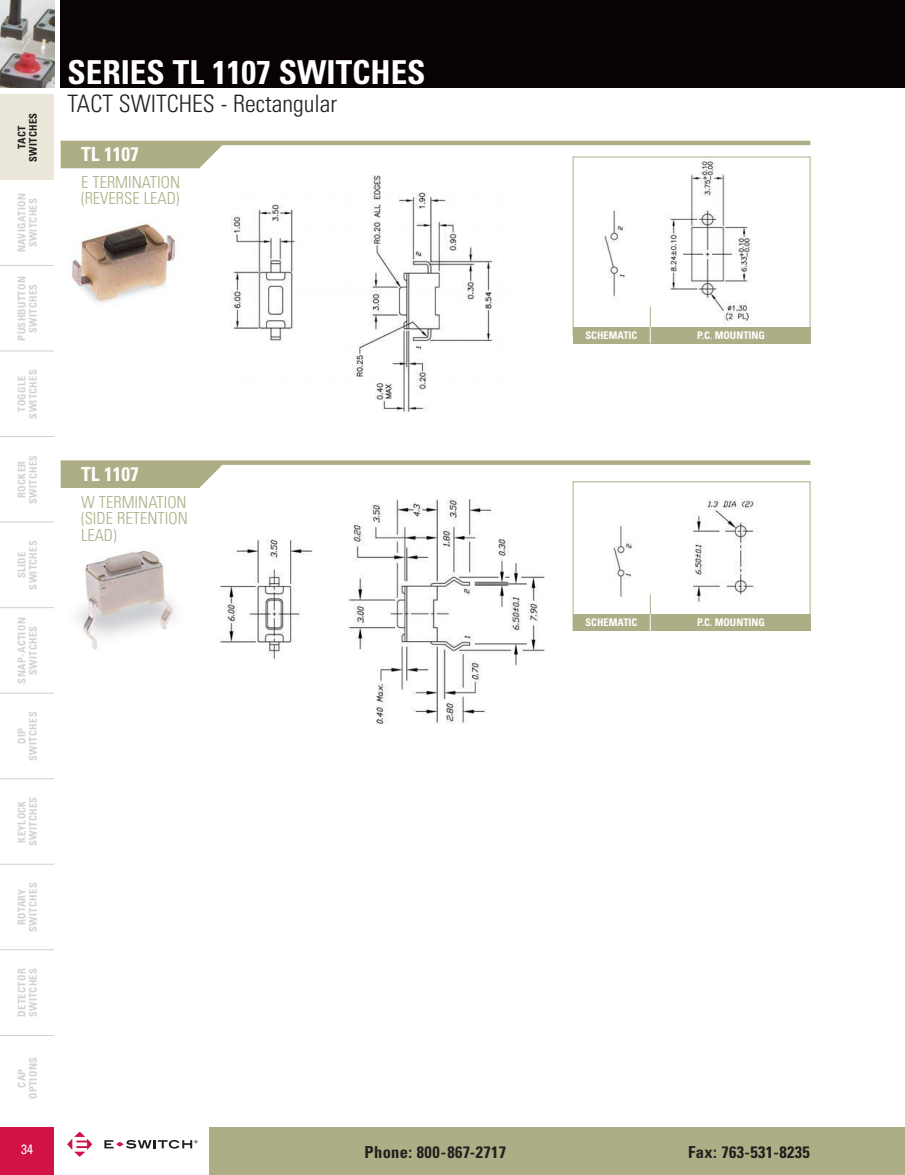
<style>
.page{position:relative;width:905px;height:1175px;background:#fff}
.page>*{position:absolute;margin:0;border:0;box-sizing:border-box;transform-origin:0 0}
.t1{font:700 condensed 33px "Univers";color:#fff}
.t2{font:300 condensed 24px "Univers";color:#221f1f}
.t3{font:700 condensed 19.5px "Univers";color:#fff}
.t4{font:300 condensed 16.5px/16.5px "Univers";color:#adae86}
.t5{font:700 condensed 16.5px "Univers";letter-spacing:.02em;color:#221f1f}
.t6{font:condensed 13.5px "Univers";color:#fff}
.t7{font:700 condensed 10.5px/11.2px "Univers";letter-spacing:.035em;color:#d1d2d3;text-align:center}
.t8{font:700 condensed 10.5px "Univers";color:#fff}
.t9{font:700 condensed 10.5px/11.2px "Univers";letter-spacing:.035em;color:#221f1f;text-align:center}
</style>
<div class="page">
<img style="left:230px;top:175px;width:266px;height:237px">
<img style="left:71px;top:218px;width:104px;height:88px">
<svg style="left:61px;top:145px;width:165px;height:23px;background:#b4b590"></svg>
<hr style="left:61px;top:141px;width:749px;height:4px;background:#adae86">
<img style="left:220px;top:498px;width:325px;height:227px">
<img style="left:78px;top:551px;width:96px;height:99px">
<svg style="left:61px;top:465px;width:161px;height:23px;background:#b2b38e"></svg>
<div style="left:61px;top:460px;width:749px;height:5px;background:#adae86"></div>
<img style="left:613px;top:498px;width:142px;height:105px">
<div style="left:572px;top:481px;width:238px;height:149px;border:1px solid #adae86"></div>
<div style="left:572px;top:614px;width:238px;height:17px;background:#adae86"></div>
<svg style="left:649px;top:594px;width:2px;height:37px"></svg>
<img style="left:604px;top:160px;width:148px;height:164px">
<div style="left:572px;top:157px;width:238px;height:179px;border:1px solid #adae86"></div>
<div style="left:572px;top:327px;width:238px;height:16px;background:#adae86"></div>
<svg style="left:649px;top:307px;width:2px;height:36px"></svg>
<div style="left:0;top:1127px;width:54px;height:47px;background:#d21145"></div>
<div style="left:209px;top:1127px;width:695px;height:47px;background:#adae86"></div>
<div style="left:61px;top:0;width:843px;height:88px;background:#080204"></div>
<img style="left:0;top:0;width:54px;height:88px">
<hr style="left:0;top:265px;width:54px;height:1px;background:#d1d2d3">
<hr style="left:0;top:350px;width:54px;height:1px;background:#d1d2d3">
<hr style="left:0;top:436px;width:54px;height:1px;background:#d1d2d3">
<hr style="left:0;top:521px;width:54px;height:1px;background:#d1d2d3">
<hr style="left:0;top:607px;width:54px;height:1px;background:#d1d2d3">
<hr style="left:0;top:692px;width:54px;height:1px;background:#d1d2d3">
<hr style="left:0;top:778px;width:54px;height:1px;background:#d1d2d3">
<hr style="left:0;top:863px;width:54px;height:1px;background:#d1d2d3">
<hr style="left:0;top:949px;width:54px;height:1px;background:#d1d2d3">
<hr style="left:0;top:1035px;width:54px;height:1px;background:#d1d2d3">
<div style="left:0;top:95px;width:54px;height:85px;background:#ebe8db"></div>
<svg style="left:67px;top:1132px;width:25px;height:24px"></svg>
<svg style="left:104px;top:1139px;width:93px;height:9px"></svg>
<p class="t9" style="left:16px;top:162px;width:51px;rotate:-90deg">TACT<br>SWITCHES</p>
<p class="t7" style="left:16px;top:252px;width:60px;rotate:-90deg">NAVIGATION<br>SWITCHES</p>
<p class="t7" style="left:16px;top:341px;width:66px;rotate:-90deg">PUSHBUTTON<br>SWITCHES</p>
<p class="t7" style="left:16px;top:418px;width:51px;rotate:-90deg">TOGGLE<br>SWITCHES</p>
<p class="t7" style="left:16px;top:504px;width:51px;rotate:-90deg">ROCKER<br>SWITCHES</p>
<p class="t7" style="left:16px;top:589px;width:51px;rotate:-90deg">SLIDE<br>SWITCHES</p>
<p class="t7" style="left:16px;top:683px;width:68px;rotate:-90deg">SNAP-ACTION<br>SWITCHES</p>
<p class="t7" style="left:16px;top:760px;width:51px;rotate:-90deg">DIP<br>SWITCHES</p>
<p class="t7" style="left:16px;top:846px;width:51px;rotate:-90deg">KEYLOCK<br>SWITCHES</p>
<p class="t7" style="left:16px;top:931px;width:51px;rotate:-90deg">ROTARY<br>SWITCHES</p>
<p class="t7" style="left:16px;top:1017px;width:51px;text-align:left;rotate:-90deg">DETECTOR<br>SWITCHES</p>
<p class="t7" style="left:16px;top:1099px;width:43px;rotate:-90deg">CAP<br>OPTIONS</p>
<p class="t6" style="left:21px;top:1141px;width:13px">34</p>
<h1 class="t1" style="left:68px;top:54px;width:359px">SERIES TL 1107 SWITCHES</h1>
<h2 class="t2" style="left:68px;top:94px;width:271px">TACT SWITCHES - Rectangular</h2>
<h3 class="t3" style="left:81px;top:143px;width:59px">TL 1107</h3>
<h3 class="t4" style="left:81px;top:175px;width:101px">E TERMINATION (REVERSE LEAD)</h3>
<h3 class="t3" style="left:81px;top:463px;width:59px">TL 1107</h3>
<h3 class="t4" style="left:81px;top:495px;width:108px;text-align:justify">W TERMINATION (SIDE RETENTION LEAD)</h3>
<p class="t8" style="left:585px;top:329px;width:53px">SCHEMATIC</p>
<p class="t8" style="left:697px;top:329px;width:69px">P.C. MOUNTING</p>
<p class="t8" style="left:585px;top:616px;width:53px">SCHEMATIC</p>
<p class="t8" style="left:697px;top:616px;width:69px">P.C. MOUNTING</p>
<h3 class="t5" style="left:364px;top:1142px;width:143px">Phone: 800-867-2717</h3>
<h3 class="t5" style="left:688px;top:1142px;width:123px">Fax: 763-531-8235</h3>
</div>
